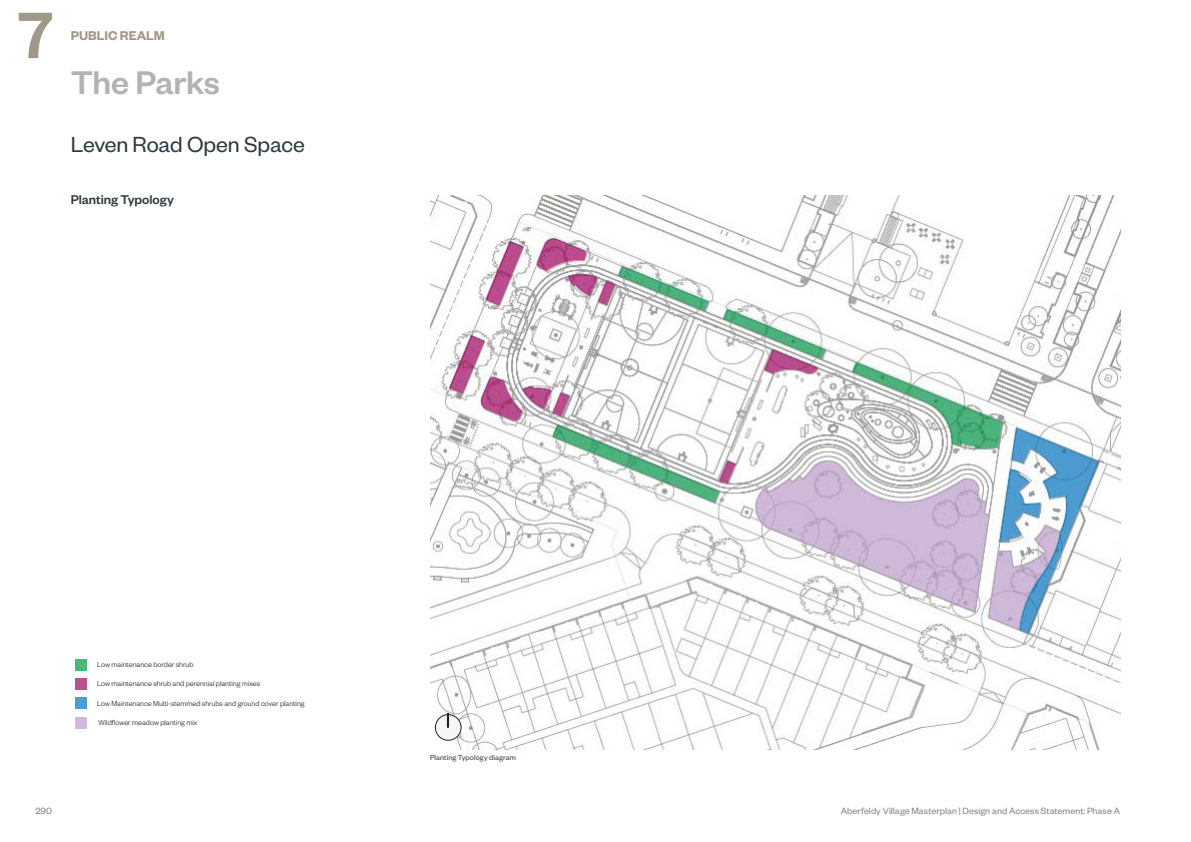
<style>
.page{position:relative;width:1191px;height:842px;background:#fff}
.page>*{position:absolute;margin:0;border:0;box-sizing:border-box;transform-origin:0 0}
.t1{font:500 72px "Founders Grotesk";color:#a19889}
.t2{font:500 36px "Founders Grotesk";letter-spacing:-.015em;color:#b2b3b7}
.Page_Subtitle{font:24px "Founders Grotesk";letter-spacing:-.01em;color:#2e3b40}
.Body_Heading{font:500 14px "Founders Grotesk";letter-spacing:-.005em;color:#2e3b40}
.t3{font:600 14px "Founders Grotesk";color:#a19889}
.t4{font:10px "Founders Grotesk";letter-spacing:.005em;color:#808388}
.Text_in_key{font:300 8px "Founders Grotesk";color:#231f20}
.t5{font:8px "Founders Grotesk";letter-spacing:.01em;color:#2e3b40}
</style>
<div class="page">
<img style="left:430px;top:196px;width:690px;height:553px">
<div style="left:435px;top:715px;width:26px;height:25px;background:#f6f6f6;border-radius:50%"></div>
<div style="left:435px;top:714px;width:26px;height:26px;border:1px solid #231f20;border-radius:50%"></div>
<svg style="left:447px;top:713px;width:2px;height:15px"></svg>
<div style="left:75px;top:659px;width:11px;height:11px;background:#4bb779"></div>
<div style="left:75px;top:678px;width:11px;height:11px;background:#b9518e"></div>
<div style="left:75px;top:697px;width:11px;height:12px;background:#4d9dd2"></div>
<div style="left:75px;top:717px;width:11px;height:11px;background:#cfbad9"></div>
<h1 class="t1" style="left:18px;top:-10px;width:37px">7</h1>
<h3 class="t3" style="left:71px;top:27px;width:95px">PUBLIC REALM</h3>
<p class="t2" style="left:71px;top:60px;width:150px">The Parks</p>
<p class="Page_Subtitle" style="left:71px;top:130px;width:235px">Leven Road Open Space</p>
<p class="Body_Heading" style="left:71px;top:191px;width:104px">Planting Typology</p>
<p class="Text_in_key" style="left:97px;top:660px;width:98px">Low maintenance border shrub</p>
<p class="Text_in_key" style="left:97px;top:679px;width:165px">Low maintenance shrub and perennial planting mixes</p>
<p class="Text_in_key" style="left:97px;top:698px;width:209px">Low Maintenance Multi-stemmed shrubs and ground cover planting</p>
<p class="Text_in_key" style="left:98px;top:718px;width:101px">Wildflower meadow planting mix</p>
<p class="t5" style="left:430px;top:752px;width:87px">Planting Typology diagram</p>
<p class="t4" style="left:35px;top:805px;width:18px">290</p>
<p class="t4" style="left:841px;top:805px;width:281px">Aberfeldy Village Masterplan | Design and Access Statement: Phase A</p>
</div>
